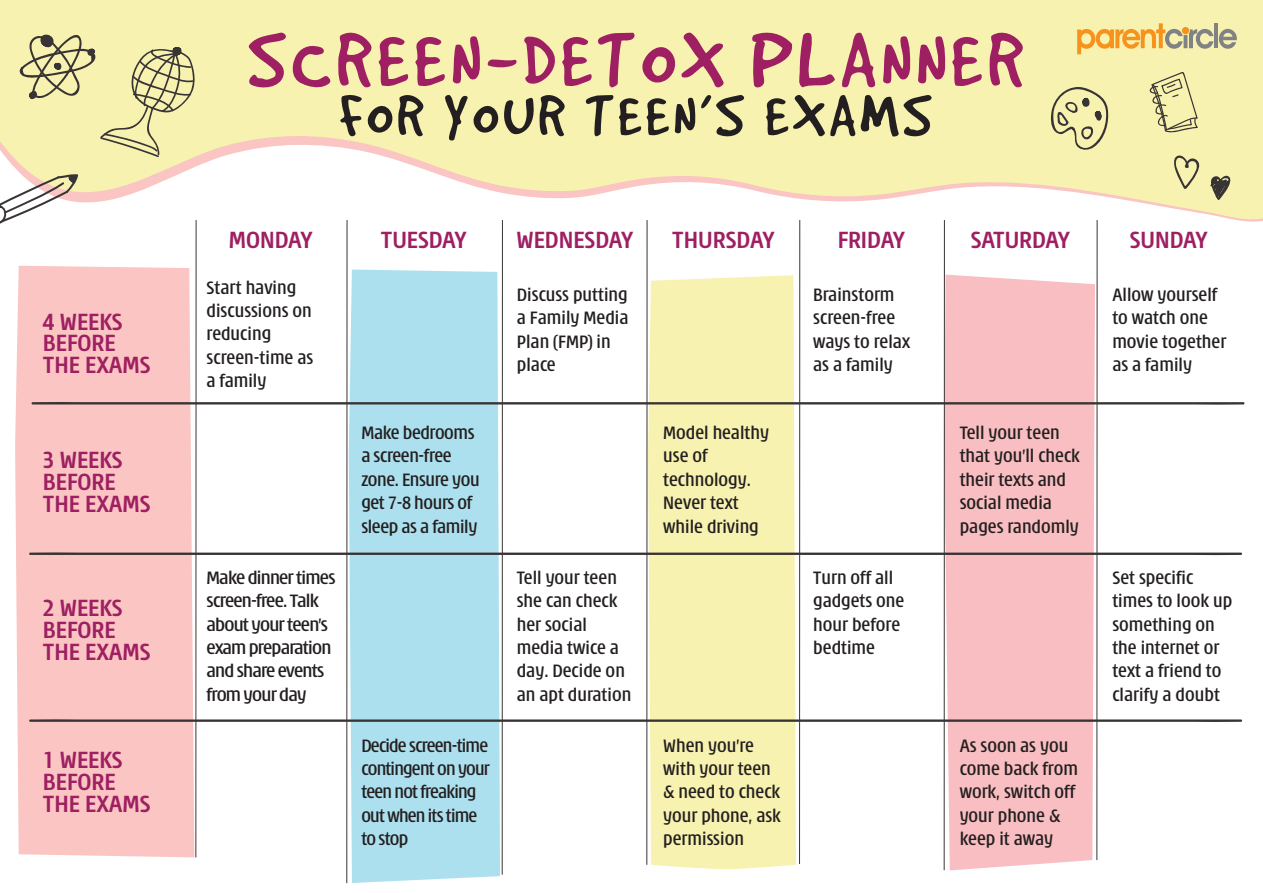
<style>
.page{position:relative;width:1263px;height:893px;background:#fff}
.page>*{position:absolute;margin:0;border:0;box-sizing:border-box;transform-origin:0 0}
.t1{font:85.5px "Good Dog";letter-spacing:.07em;color:#9e1f62}
.t2{font:64.5px "Good Dog";letter-spacing:.07em;color:#231f20}
.t3{font:700 condensed 25.5px/21.9px "Modena";color:#9e1f62}
.t4{font:500 condensed 19.5px/23.4px "Modena";color:#231f20}
.t5{font:500 condensed 19.5px/23.4px "Modena";letter-spacing:-.04em;color:#231f20;scale:1.04 1}
.t6{font:500 condensed 19.5px/23.4px "Modena";letter-spacing:-.04em;color:#231f20}
.t7{font:500 condensed 19.5px/23.4px "Modena";letter-spacing:-.02em;color:#231f20}
</style>
<div class="page">
<svg style="left:0;top:0;width:1263px;height:229px;fill:#f7f2b0"></svg>
<div style="left:349px;top:270px;width:151px;height:613px;background:#ade0ee"></div>
<div style="left:15px;top:266px;width:179px;height:591px;background:#fac5c2"></div>
<div style="left:648px;top:275px;width:148px;height:594px;background:#f7f2b0"></div>
<div style="left:945px;top:275px;width:150px;height:595px;background:#f9bec1"></div>
<svg style="left:1173px;top:152px;width:27px;height:37px"></svg>
<svg style="left:1210px;top:173px;width:21px;height:27px"></svg>
<svg style="left:1050px;top:87px;width:60px;height:66px"></svg>
<svg style="left:18px;top:24px;width:177px;height:133px"></svg>
<svg style="left:1149px;top:72px;width:49px;height:61px"></svg>
<svg style="left:0;top:174px;width:78px;height:52px"></svg>
<svg style="left:29px;top:552px;width:1213px;height:3px"></svg>
<svg style="left:31px;top:402px;width:1214px;height:3px"></svg>
<svg style="left:29px;top:719px;width:1213px;height:3px"></svg>
<hr style="left:196px;top:220px;width:1px;height:637px;background:#393434">
<hr style="left:799px;top:220px;width:1px;height:644px;background:#393434">
<hr style="left:646px;top:220px;width:1px;height:645px;background:#393434">
<hr style="left:502px;top:220px;width:1px;height:655px;background:#393434">
<hr style="left:346px;top:220px;width:1px;height:663px;background:#393434">
<hr style="left:944px;top:220px;width:1px;height:650px;background:#393434">
<hr style="left:1096px;top:220px;width:1px;height:640px;background:#393434">
<hr style="left:1214px;top:23px;width:4px;height:25px;background:#808285">
<svg style="left:1219px;top:29px;width:18px;height:20px"></svg>
<svg style="left:1077px;top:23px;width:136px;height:31px"></svg>
<div style="left:1182px;top:27px;width:7px;height:7px;background:#f7931d;border-radius:50%"></div>
<h3 class="t3" style="left:43px;top:311px;width:109px">4 WEEKS<br>BEFORE<br>THE EXAMS</h3>
<h3 class="t3" style="left:43px;top:450px;width:109px">3 WEEKS<br>BEFORE<br>THE EXAMS</h3>
<h3 class="t3" style="left:43px;top:598px;width:109px">2 WEEKS<br>BEFORE<br>THE EXAMS</h3>
<h3 class="t3" style="left:43px;top:750px;width:109px">1 WEEKS<br>BEFORE<br>THE EXAMS</h3>
<h1 class="t1" style="left:248px;top:16px;width:776px">SCREEN-DETOX PLANNER</h1>
<h2 class="t2" style="left:339px;top:82px;width:594px">FOR YOUR TEEN’S EXAMS</h2>
<h3 class="t3" style="left:229px;top:230px;width:85px">MONDAY</h3>
<h3 class="t3" style="left:381px;top:230px;width:87px">TUESDAY</h3>
<h3 class="t3" style="left:517px;top:230px;width:118px">WEDNESDAY</h3>
<h3 class="t3" style="left:672px;top:230px;width:103px">THURSDAY</h3>
<h3 class="t3" style="left:838px;top:230px;width:69px">FRIDAY</h3>
<h3 class="t3" style="left:971px;top:230px;width:101px">SATURDAY</h3>
<h3 class="t3" style="left:1130px;top:230px;width:79px">SUNDAY</h3>
<p class="t4" style="left:207px;top:276px;width:108px">Start having discussions on reducing screen-time as a family</p>
<p class="t4" style="left:517px;top:284px;width:113px">Discuss putting a Family Media<br>Plan (FMP) in place</p>
<p class="t4" style="left:813px;top:284px;width:98px">Brainstorm screen-free ways to relax as a family</p>
<p class="t7" style="left:361px;top:422px;width:120px">Make bedrooms a screen-free zone. Ensure you get 7-8 hours of sleep as a family</p>
<p class="t4" style="left:663px;top:422px;width:107px">Model healthy use of technology.<br>Never text while driving</p>
<p class="t4" style="left:960px;top:422px;width:122px">Tell your teen that you’ll check their texts and social media pages randomly</p>
<p class="t4" style="left:1112px;top:284px;width:115px">Allow yourself to watch one movie together as a family</p>
<p class="t5" style="left:207px;top:566px;width:125px">Make dinner times screen-free. Talk about your teen’s exam preparation and share events from your day</p>
<p class="t4" style="left:517px;top:566px;width:116px">Tell your teen she can check her social media twice a day. Decide on an apt duration</p>
<p class="t4" style="left:813px;top:566px;width:93px">Turn off all gadgets one hour before bedtime</p>
<p class="t4" style="left:1112px;top:566px;width:121px">Set specific times to look up something on the internet or text a friend to clarify a doubt</p>
<p class="t6" style="left:361px;top:734px;width:130px">Decide screen-time contingent on your teen not freaking out when its time to stop</p>
<p class="t4" style="left:663px;top:734px;width:119px">When you’re with your teen &amp; need to check your phone, ask permission</p>
<p class="t4" style="left:960px;top:734px;width:120px">As soon as you come back from work, switch off your phone &amp; keep it away</p>
</div>
